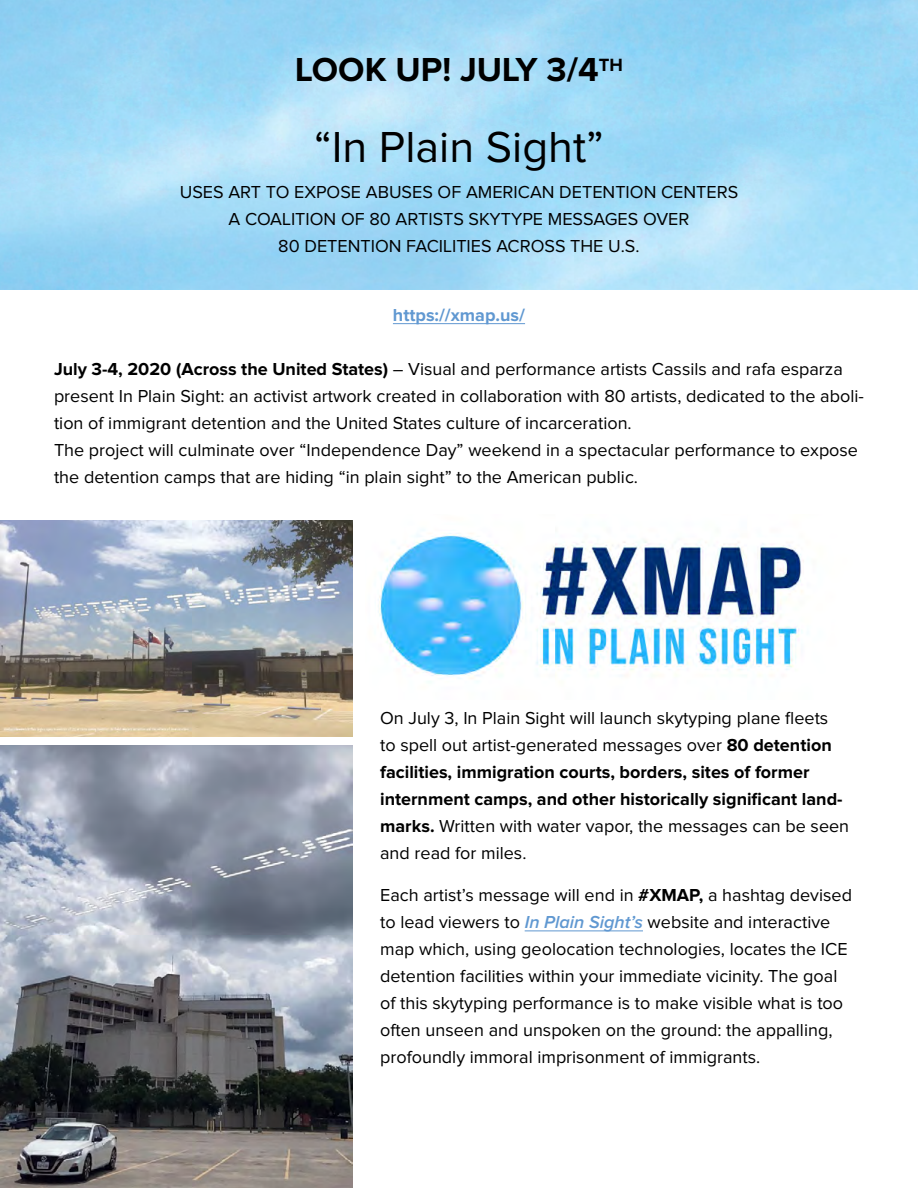
<style>
.page{position:relative;width:918px;height:1188px;background:#fff}
.page>*{position:absolute;margin:0;border:0;box-sizing:border-box;transform-origin:0 0}
.t1{font:45px "Proxima Nova";color:#000}
.t2{font:700 34.5px "Proxima Nova";color:#000}
.t3{font:18px/27px "Proxima Nova";color:#000}
.t4{font:700 18px "Proxima Nova";color:#6098d1}
.s1{font-weight:700}
.s2{font-weight:600;font-style:italic;color:#6098d1}
</style>
<div class="page">
<hr style="left:393px;top:323px;width:132px;height:1px;background:#6098d1">
<hr style="left:525px;top:931px;width:118px;height:1px;background:#6098d1">
<img style="left:0;top:521px;width:352px;height:216px">
<img style="left:0;top:745px;width:352px;height:443px">
<img style="left:378px;top:533px;width:426px;height:149px">
<h2 class="t2" style="left:295px;top:54px;width:329px">LOOK UP! July 3/4<sup>th</sup></h2>
<h1 class="t1" style="left:314px;top:127px;width:291px">“In Plain Sight”</h1>
<p class="t3" style="left:180px;top:180px;width:558px;text-align:center">Uses Art to Expose Abuses of American Detention Centers<br>A Coaliti on of 80 Artists Skytype M essages Over<br>80 Detention Faci liti es Across the U.S.</p>
<p class="t4" style="left:393px;top:307px;width:134px">https://xmap.us/</p>
<p class="t3" style="left:54px;top:357px;width:811px"><span class="s1">July 3-4, 2020 (Across the United States)</span> – Visual and performance artists Cassils and rafa esparza present In Plain Sight: an activist artwork created in collaboration with 80 artists, dedicated to the aboli&shy;tion of immigrant detention and the United States culture of incarceration.<br>The project will culminate over “Independence Day” weekend in a spectacular performance to expose the detention camps that are hiding “in plain sight” to the American public.</p>
<p class="t3" style="left:380px;top:706px;width:471px">On July 3, In Plain Sight will launch skytyping plane fleets<br>to spell out artist-generated messages over <span class="s1">80 detention facilities, immigration courts, borders, sites of former internment camps, and other historically significant land&shy;marks.</span> Written with water vapor, the messages can be seen and read for miles.</p>
<p class="t3" style="left:380px;top:883px;width:473px">Each artist’s message will end in <span class="s1">#XMAP,</span> a hashtag devised to lead viewers to <span class="s2">In Plain Sight’s</span> website and interactive map which, using geolocation technologies, locates the ICE detention facilities within your immediate vicinity. The goal of this skytyping performance is to make visible what is too often unseen and unspoken on the ground: the appalling, profoundly immoral imprisonment of immigrants.</p>
</div>
